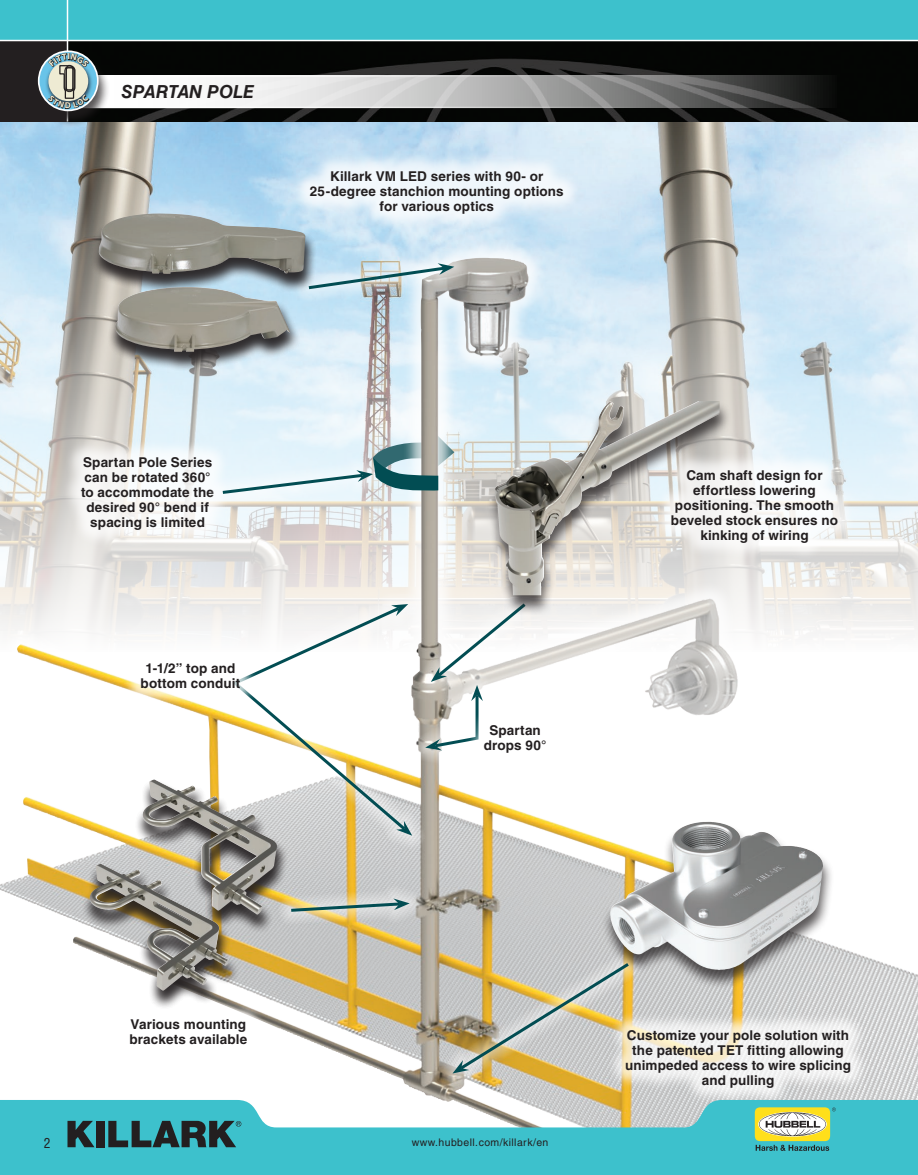
<style>
.page{position:relative;width:918px;height:1175px;background:#fff}
.page>*{position:absolute;margin:0;border:0;box-sizing:border-box;transform-origin:0 0}
.t1{font:italic 700 18px "Helvetica LT Std";letter-spacing:.005em;color:#231f20}
.t2{font:700 13.5px/15px "Helvetica LT Std";letter-spacing:.01em;color:#231f20;text-align:center}
.t3{font:condensed 13.5px "Helvetica LT Std";color:#231f20}
.t4{font:10.5px "Helvetica LT Std";letter-spacing:.04em;color:#231f20}
</style>
<div class="page">
<img style="left:0;top:122px;width:918px;height:117px">
<div style="left:0;top:239px;width:918px;height:918px;background:#fff;opacity:.75"></div>
<img style="left:15px;top:258px;width:468px;height:581px">
<div style="left:607px;top:1011px;width:263px;height:95px;background:#fff;opacity:.75"></div>
<div style="left:111px;top:999px;width:155px;height:64px;background:#fff"></div>
<div style="left:62px;top:438px;width:171px;height:111px;background:#fff;opacity:.75"></div>
<div style="left:291px;top:151px;width:291px;height:81px;background:#fff;opacity:.75"></div>
<div style="left:652px;top:451px;width:205px;height:110px;background:#fff;opacity:.75"></div>
<div style="left:209px;top:457px;width:178px;height:50px;background:#fff;opacity:.75"></div>
<div style="left:439px;top:949px;width:204px;height:138px;background:#fff;opacity:.75"></div>
<img style="left:452px;top:960px;width:180px;height:113px">
<div style="left:278px;top:885px;width:145px;height:40px;background:#fff;opacity:.75"></div>
<svg style="left:289px;top:898px;width:121px;height:15px;background:#b1bbaa"></svg>
<div style="left:82px;top:779px;width:207px;height:230px;background:#231f20;opacity:.75"></div>
<div style="left:82px;top:864px;width:158px;height:145px;background:#231f20;opacity:.75"></div>
<img style="left:90px;top:864px;width:37px;height:45px">
<div style="left:134px;top:779px;width:154px;height:154px;background:#231f20;opacity:.75"></div>
<img style="left:142px;top:779px;width:32px;height:48px">
<div style="left:412px;top:671px;width:84px;height:93px;background:#fff;opacity:.75"></div>
<div style="left:465px;top:706px;width:99px;height:66px;background:#fff"></div>
<div style="left:219px;top:590px;width:207px;height:259px;background:#fff;opacity:.75"></div>
<svg style="left:230px;top:604px;width:182px;height:231px"></svg>
<div style="left:122px;top:643px;width:137px;height:64px;background:#fff"></div>
<svg style="left:220px;top:434px;width:234px;height:62px;background:#c3d5da"></svg>
<div style="left:417px;top:590px;width:122px;height:106px;background:#fff;opacity:.75"></div>
<svg style="left:425px;top:600px;width:104px;height:150px"></svg>
<div style="left:295px;top:250px;width:173px;height:53px;background:#fff;opacity:.75"></div>
<svg style="left:317px;top:263px;width:137px;height:28px;background:#b7c9cf"></svg>
<div style="left:91px;top:213px;width:226px;height:158px;background:#231f20;opacity:.75"></div>
<div style="left:107px;top:286px;width:194px;height:85px;background:#231f20;opacity:.75"></div>
<img style="left:115px;top:293px;width:175px;height:59px">
<div style="left:91px;top:213px;width:226px;height:80px;background:#231f20;opacity:.75"></div>
<img style="left:99px;top:213px;width:206px;height:61px">
<div style="left:602px;top:822px;width:232px;height:168px;background:#231f20;opacity:.75"></div>
<img style="left:613px;top:821px;width:96px;height:84px">
<div style="left:487px;top:401px;width:245px;height:214px;background:#231f20;opacity:.75"></div>
<img style="left:599px;top:401px;width:99px;height:48px">
<div style="left:0;top:0;width:918px;height:40px;background:#3dc1cc"></div>
<div style="left:0;top:40px;width:68px;height:82px;background:#231f20"></div>
<img style="left:68px;top:41px;width:850px;height:81px">
<svg style="left:0;top:1100px;width:918px;height:74px;background:#5fc8cf"></svg>
<hr style="left:67px;top:0;width:1px;height:122px;background:#fff">
<hr style="left:0;top:40px;width:918px;height:1px;background:#fff">
<svg style="left:110px;top:76px;width:727px;height:32px"></svg>
<hr style="left:81px;top:75px;width:459px;height:2px;background:#fff">
<hr style="left:81px;top:107px;width:567px;height:1px;background:#fff">
<div style="left:34px;top:52px;width:76px;height:76px;background:#231f20;opacity:.75"></div>
<svg style="left:39px;top:51px;width:59px;height:59px"></svg>
<div style="left:38px;top:50px;width:61px;height:61px;border:2px solid #fff;border-radius:50%"></div>
<img style="left:44px;top:58px;width:51px;height:50px">
<svg style="left:67px;top:1120px;width:28px;height:27px"></svg>
<div style="left:96px;top:1120px;width:8px;height:27px;background:#231f20"></div>
<svg style="left:108px;top:1120px;width:133px;height:27px;background:#2e686e"></svg>
<div style="left:755px;top:1107px;width:75px;height:34px;background:#ffdf1b;border-radius:6px"></div>
<svg style="left:758px;top:1111px;width:69px;height:25px"></svg>
<svg style="left:759px;top:1112px;width:67px;height:24px;background:#cbc5a4"></svg>
<svg style="left:832px;top:1107px;width:4px;height:4px"></svg>
<svg style="left:756px;top:1144px;width:73px;height:6px"></svg>
<svg style="left:48px;top:51px;width:41px;height:60px;background:#8f9c99"></svg>
<h1 class="t1" style="left:122px;top:81px;width:134px">SPARTAN POLE</h1>
<p class="t2" style="left:310px;top:168px;width:255px">Killark VM LED series with 90- or<br>25-degree stanchion mounting options for various optics</p>
<p class="t2" style="left:81px;top:455px;width:135px">Spartan Pole Series can be rotated 360° to accommodate the desired 90° bend if spacing is limited</p>
<p class="t2" style="left:141px;top:660px;width:101px">1-1/2” top and bottom conduit</p>
<p class="t2" style="left:484px;top:723px;width:64px">Spartan drops 90°</p>
<p class="t2" style="left:671px;top:467px;width:169px">Cam shaft design for effortless lowering positioning. The smooth beveled stock ensures no kinking of wiring</p>
<p class="t2" style="left:129px;top:1016px;width:119px;text-align:left">Various mounting brackets available</p>
<p class="t3" style="left:44px;top:1134px;width:8px">2</p>
<p class="t4" style="left:412px;top:1136px;width:138px">www.hubbell.com/killark/en</p>
<p class="t2" style="left:625px;top:1027px;width:227px">Customize your pole solution with the patented TET fitting allowing unimpeded access to wire splicing and pulling</p>
</div>
